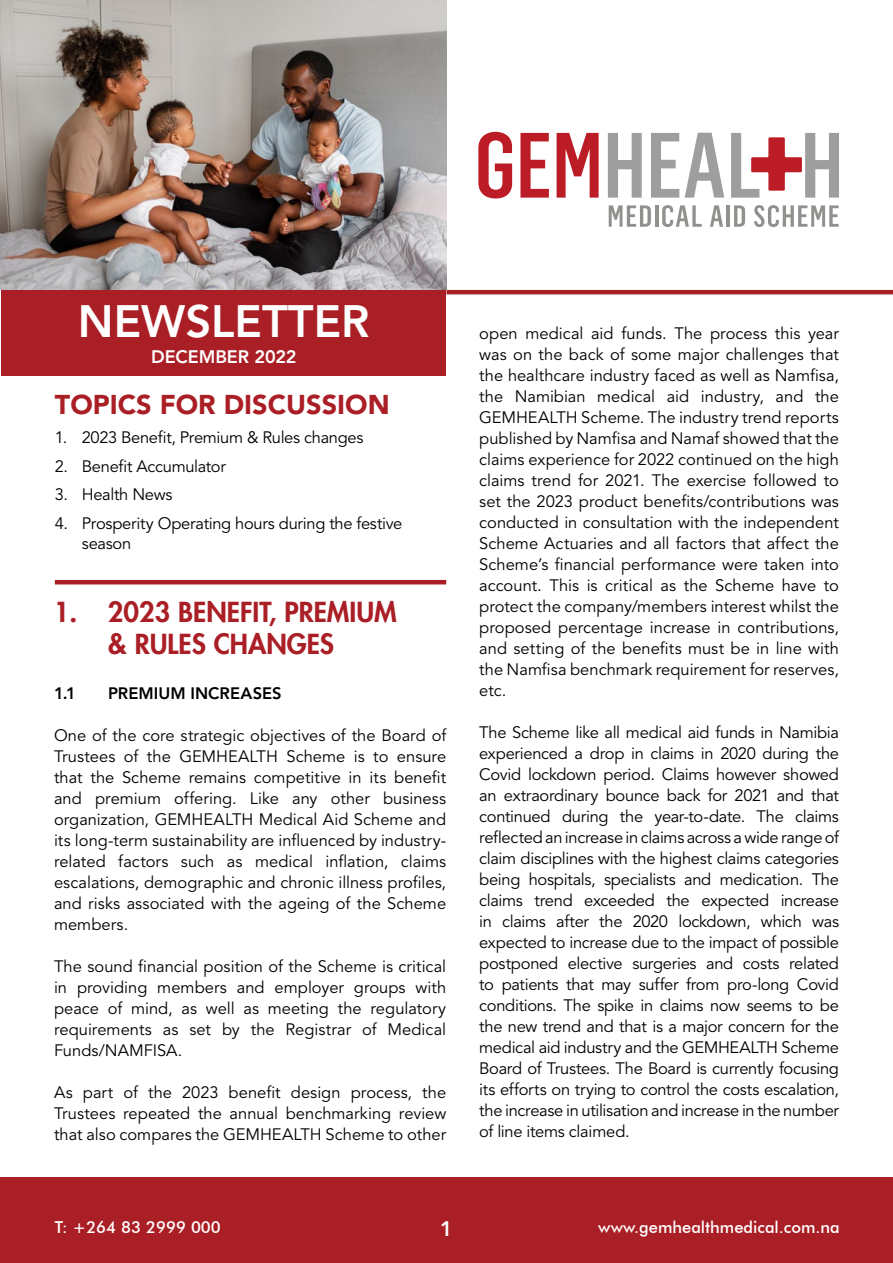
<style>
.page{position:relative;width:893px;height:1263px;background:#fff}
.page>*{position:absolute;margin:0;border:0;box-sizing:border-box;transform-origin:0 0}
.t1{font:800 45px "Avenir LT Std";color:#fff}
.t2{font:800 27px/32.4px "Futura LT";color:#aa1f25;text-align:center}
.t3{font:900 27px "Avenir LT Std";color:#aa1f25}
.t4{font:800 21px "Avenir LT Std";color:#fff}
.t5{font:800 18px "Avenir LT Std";letter-spacing:-.005em;color:#fff}
.t6{font:16.5px/21px "Avenir LT Std";letter-spacing:-.005em;color:#000;text-align:justify}
.t7{font:500 16.5px "Futura BT";color:#fff}
.t8{font:800 16.5px "Avenir LT Std";color:#000}
</style>
<div class="page">
<img style="left:0;top:0;width:446px;height:289px">
<div style="left:1px;top:290px;width:445px;height:86px;background:#aa1f25"></div>
<div style="left:0;top:1177px;width:893px;height:86px;background:#aa1f25"></div>
<hr style="left:446px;top:290px;width:447px;height:4px;background:#aa1f25">
<hr style="left:55px;top:580px;width:391px;height:4px;background:#aa1f25">
<svg style="left:478px;top:132px;width:34px;height:66px"></svg>
<svg style="left:520px;top:133px;width:29px;height:65px"></svg>
<svg style="left:557px;top:133px;width:42px;height:65px"></svg>
<svg style="left:608px;top:133px;width:34px;height:65px"></svg>
<svg style="left:651px;top:133px;width:28px;height:65px"></svg>
<svg style="left:685px;top:133px;width:39px;height:65px"></svg>
<svg style="left:609px;top:205px;width:42px;height:22px"></svg>
<hr style="left:655px;top:205px;width:3px;height:22px;background:#90908d">
<svg style="left:662px;top:205px;width:40px;height:22px"></svg>
<svg style="left:710px;top:205px;width:13px;height:22px"></svg>
<hr style="left:726px;top:205px;width:4px;height:22px;background:#90908d">
<svg style="left:734px;top:205px;width:11px;height:22px"></svg>
<svg style="left:754px;top:205px;width:85px;height:22px"></svg>
<svg style="left:731px;top:133px;width:108px;height:65px"></svg>
<h1 class="t1" style="left:78px;top:294px;width:293px">NEWSLETTER</h1>
<p class="t5" style="left:151px;top:346px;width:147px">DECEM BER 2022</p>
<h2 class="t3" style="left:55px;top:388px;width:336px">TOPICS FOR DISCUSSION</h2>
<p class="t6" style="left:55px;top:427px;width:310px">1. 2023 Benefit, Premium &amp; Rules changes</p>
<p class="t6" style="left:55px;top:456px;width:173px">2. Benefit Accumulator</p>
<p class="t6" style="left:55px;top:484px;width:119px">3. Health News</p>
<p class="t6" style="left:82px;top:514px;width:322px;line-height:19.8px;text-indent:-27px">4. Prosperity Operating hours during the festive season</p>
<h2 class="t2" style="left:54px;top:595px;width:344px">1. 2023 BENEFIT, PREMIUM &amp; RULES CHANGES</h2>
<p class="t8" style="left:54px;top:684px;width:23px">1.1</p>
<p class="t8" style="left:108px;top:684px;width:155px">PREMIUM INCREASES</p>
<p class="t6" style="left:54px;top:725px;width:394px">One of the core strategic objectives of the Board of Trustees of the GEMHEALTH Scheme is to ensure that the Scheme remains competitive in its benefit and premium offering. Like any other business organization, GEMHEALTH Medical Aid Scheme and its long-term sustainability are influenced by industry&shy;related factors such as medical inflation, claims escalations, demographic and chronic illness profiles, and risks associated with the ageing of the Scheme members.</p>
<p class="t6" style="left:54px;top:956px;width:394px">The sound financial position of the Scheme is critical in providing members and employer groups with peace of mind, as well as meeting the regulatory requirements as set by the Registrar of Medical Funds/NAMFISA.</p>
<p class="t6" style="left:54px;top:1082px;width:394px">As part of the 2023 benefit design process, the Trustees repeated the annual benchmarking review that also compares the GEMHEALTH Scheme to other</p>
<p class="t6" style="left:479px;top:323px;width:361px">open medical aid funds. The process this year was on the back of some major challenges that the healthcare industry faced as well as Namfisa, the Namibian medical aid industry, and the GEMHEALTH Scheme. The industry trend reports published by Namfisa and Namaf showed that the claims experience for 2022 continued on the high claims trend for 2021. The exercise followed to set the 2023 product benefits/contributions was conducted in consultation with the independent Scheme Actuaries and all factors that affect the Scheme’s financial performance were taken into account. This is critical as the Scheme have to protect the company/members interest whilst the proposed percentage increase in contributions, and setting of the benefits must be in line with the Namfisa benchmark requirement for reserves, etc.</p>
<p class="t6" style="left:479px;top:722px;width:361px">The Scheme like all medical aid funds in Namibia experienced a drop in claims in 2020 during the Covid lockdown period. Claims however showed an extraordinary bounce back for 2021 and that continued during the year-to-date. The claims reflected an increase in claims across a wide range of claim disciplines with the highest claims categories being hospitals, specialists and medication. The claims trend exceeded the expected increase in claims after the 2020 lockdown, which was expected to increase due to the impact of possible postponed elective surgeries and costs related to patients that may suffer from pro-long Covid conditions. The spike in claims now seems to be the new trend and that is a major concern for the medical aid industry and the GEMHEALTH Scheme Board of Trustees. The Board is currently focusing its efforts on trying to control the costs escalation, the increase in utilisation and increase in the number of line items claimed.</p>
<p class="t7" style="left:55px;top:1217px;width:168px">T: +264 83 2999 000</p>
<p class="t4" style="left:440px;top:1216px;width:14px">1</p>
<p class="t7" style="left:598px;top:1217px;width:243px">www.gemhealthmedical.com.na</p>
</div>
